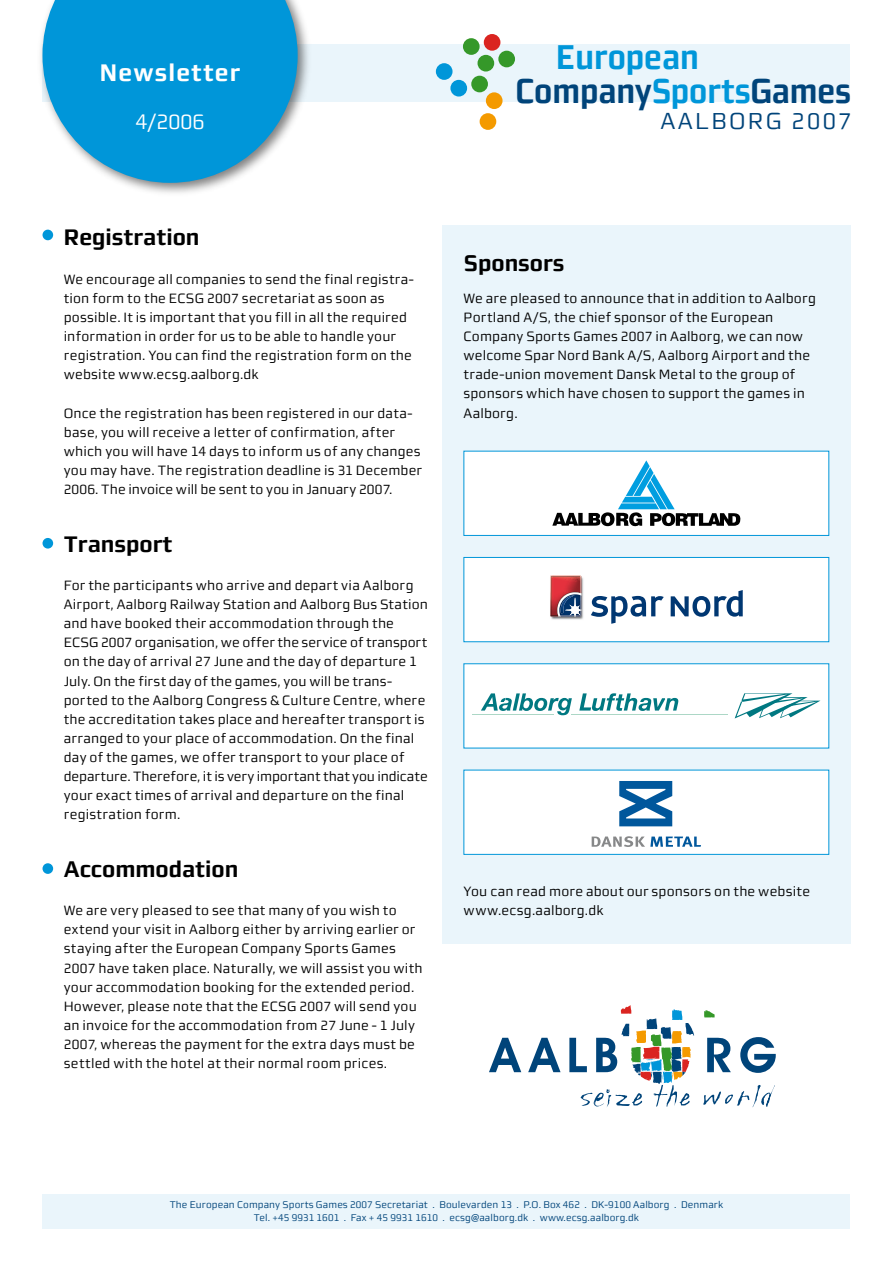
<style>
.page{position:relative;width:893px;height:1263px;background:#fff}
.page>*{position:absolute;margin:0;border:0;box-sizing:border-box;transform-origin:0 0}
.t1{font:700 34.5px/34px "Morgan Sn Lining";color:#0096d9;scale:.9 1}
.t2{font:700 24px "Morgan Sn Lining";letter-spacing:.05em;color:#fff}
.t3{font:23.1px "Morgan Sn Lining";letter-spacing:.1em;color:#00447a}
.t4{font:700 22.5px "Morgan Sn Lining";color:#000}
.t5{font:21px "Morgan Sn Lining";color:#fff}
.t6{font:13.5px/19.2px "Morgan Sn Lining";letter-spacing:.015em;color:#000}
.t7{font:9.75px/13.5px "Morgan Sn Lining";letter-spacing:.01em;color:#00447a;text-align:center}
.s1{color:#00447a}
</style>
<div class="page">
<div style="left:442px;top:225px;width:408px;height:719px;background:#eaf5fb"></div>
<div style="left:43px;top:45px;width:807px;height:57px;background:#eaf5fb"></div>
<div style="left:498px;top:51px;width:17px;height:16px;background:#359829;border-radius:50%"></div>
<div style="left:486px;top:92px;width:16px;height:17px;background:#f49a00;border-radius:50%"></div>
<div style="left:480px;top:113px;width:16px;height:17px;background:#f49a00;border-radius:50%"></div>
<div style="left:484px;top:34px;width:16px;height:17px;background:#da2420;border-radius:50%"></div>
<div style="left:477px;top:55px;width:17px;height:17px;background:#359829;border-radius:50%"></div>
<div style="left:471px;top:76px;width:17px;height:16px;background:#359829;border-radius:50%"></div>
<div style="left:463px;top:38px;width:17px;height:17px;background:#359829;border-radius:50%"></div>
<div style="left:450px;top:80px;width:17px;height:17px;background:#0096d9;border-radius:50%"></div>
<div style="left:436px;top:63px;width:16px;height:17px;background:#0096d9;border-radius:50%"></div>
<svg style="left:489px;top:1038px;width:32px;height:34px"></svg>
<svg style="left:528px;top:1038px;width:33px;height:34px"></svg>
<svg style="left:740px;top:1037px;width:36px;height:36px"></svg>
<svg style="left:707px;top:1038px;width:24px;height:34px"></svg>
<svg style="left:704px;top:1010px;width:11px;height:7px"></svg>
<svg style="left:703px;top:1085px;width:72px;height:22px"></svg>
<svg style="left:569px;top:1005px;width:125px;height:102px"></svg>
<div style="left:43px;top:1195px;width:807px;height:34px;background:#eaf5fb"></div>
<div style="left:37px;top:0;width:276px;height:198px;background:#000;opacity:.5"></div>
<svg style="left:43px;top:0;width:255px;height:183px;background:#24a3db"></svg>
<div style="left:43px;top:230px;width:10px;height:10px;background:#0096d9;border-radius:50%"></div>
<div style="left:43px;top:538px;width:10px;height:11px;background:#0096d9;border-radius:50%"></div>
<div style="left:43px;top:863px;width:10px;height:11px;background:#0096d9;border-radius:50%"></div>
<div style="left:464px;top:451px;width:365px;height:84px;background:#fff"></div>
<svg style="left:552px;top:460px;width:188px;height:66px"></svg>
<div style="left:463px;top:451px;width:366px;height:85px;border:1px solid #0096d9"></div>
<div style="left:464px;top:557px;width:365px;height:85px;background:#fff"></div>
<img style="left:551px;top:577px;width:33px;height:43px">
<svg style="left:550px;top:575px;width:32px;height:42px"></svg>
<svg style="left:591px;top:590px;width:152px;height:34px"></svg>
<div style="left:463px;top:557px;width:366px;height:85px;border:1px solid #0096d9"></div>
<div style="left:464px;top:664px;width:365px;height:84px;background:#fff"></div>
<hr style="left:472px;top:714px;width:82px;height:1px;background:#acd7c6">
<hr style="left:571px;top:714px;width:157px;height:1px;background:#acd7c6">
<svg style="left:481px;top:693px;width:197px;height:22px"></svg>
<svg style="left:735px;top:693px;width:85px;height:25px"></svg>
<div style="left:464px;top:770px;width:365px;height:84px;background:#fff"></div>
<svg style="left:592px;top:836px;width:109px;height:11px"></svg>
<svg style="left:619px;top:781px;width:53px;height:45px"></svg>
<div style="left:463px;top:770px;width:366px;height:85px;border:1px solid #0096d9"></div>
<h2 class="t2" style="left:100px;top:58px;width:142px">Newsletter</h2>
<h3 class="t5" style="left:136px;top:110px;width:70px">4/2006</h3>
<h1 class="t1" style="left:515px;top:40px;width:375px;text-indent:41px">European<br><span class="s1">Company</span>Sports<span class="s1">Games</span></h1>
<h3 class="t3" style="left:660px;top:108px;width:192px">AALBORG 2007</h3>
<h3 class="t4" style="left:64px;top:224px;width:137px">Registration</h3>
<p class="t6" style="left:64px;top:269px;width:352px">We encourage all companies to send the final registra&shy;tion form to the ECSG 2007 secretariat as soon as possible. It is important that you fill in all the required information in order for us to be able to handle your registration. You can find the registration form on the website www.ecsg.aalborg.dk</p>
<p class="t6" style="left:64px;top:403px;width:360px">Once the registration has been registered in our data&shy;base, you will receive a letter of confirmation, after which you will have 14 days to inform us of any changes you may have. The registration deadline is 31 December 2006. The invoice will be sent to you in January 2007.</p>
<h3 class="t4" style="left:64px;top:531px;width:110px">Transport</h3>
<p class="t6" style="left:64px;top:575px;width:366px">For the participants who arrive and depart via Aalborg Airport, Aalborg Railway Station and Aalborg Bus Station and have booked their accommodation through the ECSG 2007 organisation, we offer the service of transport on the day of arrival 27 June and the day of departure 1<br>July. On the first day of the games, you will be trans&shy;ported to the Aalborg Congress &amp; Culture Centre, where the accreditation takes place and hereafter transport is arranged to your place of accommodation. On the final day of the games, we offer transport to your place of departure. Therefore, it is very important that you indicate your exact times of arrival and departure on the final registration form.</p>
<h3 class="t4" style="left:64px;top:856px;width:176px">Accommodation</h3>
<p class="t6" style="left:64px;top:901px;width:360px">We are very pleased to see that many of you wish to extend your visit in Aalborg either by arriving earlier or staying after the European Company Sports Games 2007 have taken place. Naturally, we will assist you with your accommodation booking for the extended period.<br>However, please note that the ECSG 2007 will send you an invoice for the accommodation from 27 June - 1 July 2007, whereas the payment for the extra days must be settled with the hotel at their normal room prices.</p>
<h3 class="t4" style="left:463px;top:250px;width:102px">Sponsors</h3>
<p class="t6" style="left:463px;top:288px;width:354px">We are pleased to announce that in addition to Aalborg Portland A/S, the chief sponsor of the European Company Sports Games 2007 in Aalborg, we can now welcome Spar Nord Bank A/S, Aalborg Airport and the trade-union movement Dansk Metal to the group of sponsors which have chosen to support the games in Aalborg.</p>
<p class="t6" style="left:463px;top:882px;width:348px">You can read more about our sponsors on the website www.ecsg.aalborg.dk</p>
<p class="t7" style="left:170px;top:1198px;width:555px">The European Company Sports Games 2007 Secretariat . Boulevarden 13 . P.O. Box 462 . DK-9100 Aalborg . Denmark<br>Tel. +45 9931 1601 . Fax + 45 9931 1610 . ecsg@aalborg.dk . www.ecsg.aalborg.dk</p>
</div>
